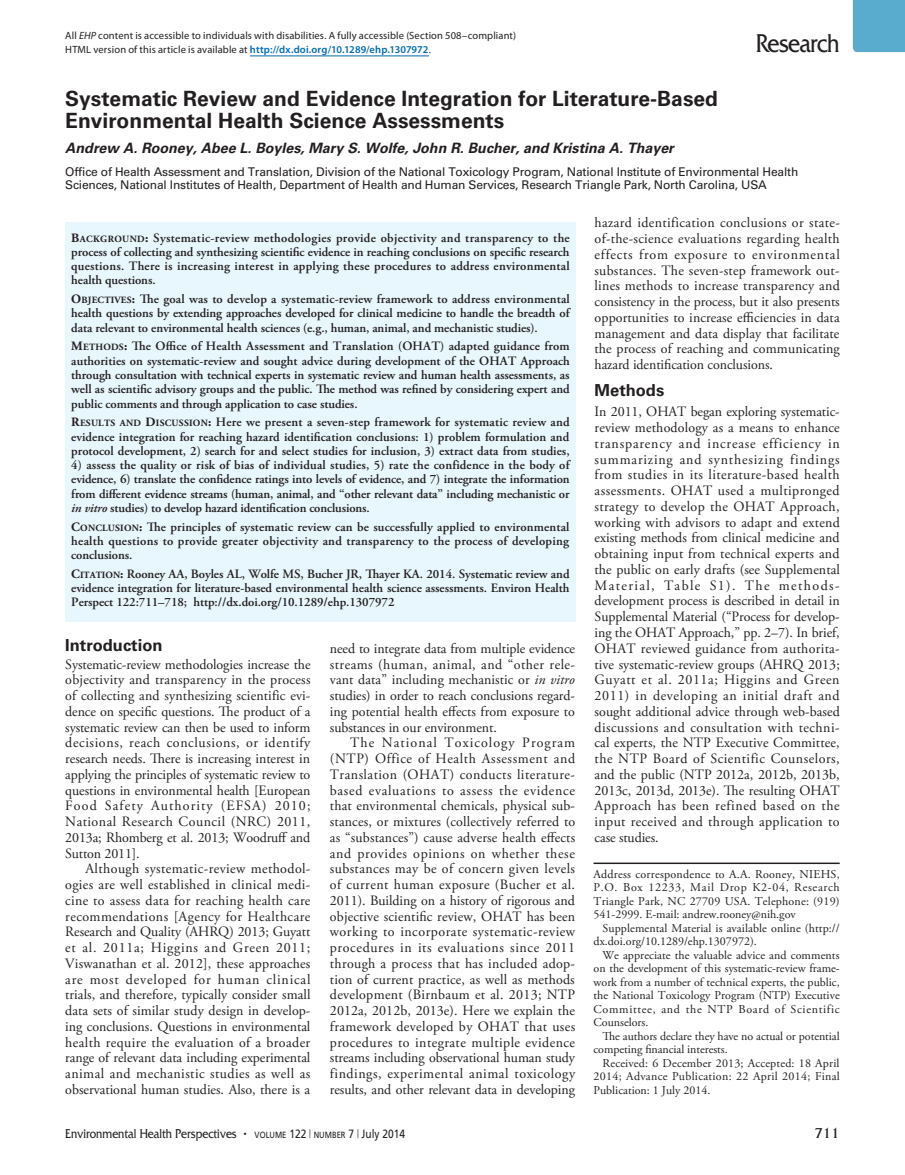
<style>
.page{position:relative;width:905px;height:1175px;background:#fff}
.page>*{position:absolute;margin:0;border:0;box-sizing:border-box;transform-origin:0 0}
.t1{font:27px "Friz Quadrata Std";letter-spacing:-.02em;color:#231f20;scale:.85 1}
.t2{font:700 21px/22.5px "Univers LT Std";color:#231f20}
.t3{font:700 16.5px "Univers LT Std";color:#231f20}
.t4{font:15px "Friz Quadrata Std";color:#231f20}
.t5{font:14.25px/15.8px "Adobe Garamond Pro";letter-spacing:-.005em;color:#231f20;text-align:justify}
.t6{font:italic 700 14.25px "Univers LT Std";color:#231f20}
.t7{font:13.5px "Friz Quadrata Std";color:#231f20;scale:.85 1}
.t8{font:600 12.75px/14.2px "Adobe Garamond Pro";letter-spacing:-.005em;color:#231f20;text-align:justify}
.t9{font:12px/13.5px "Adobe Garamond Pro";color:#231f20;text-align:justify}
.t10{font:12px/13.5px "Univers LT Std";letter-spacing:-.015em;color:#231f20}
.t11{font:10.5px/13.5px "Myriad Pro";letter-spacing:.01em;color:#231f20}
.s1{font-style:italic}
.s2{font-weight:600;color:#006bb2}
.s3{font-weight:700}
.s4{font-weight:700;font-size:9.6px}
.s5{font-size:12px}
.s6{font-family:"Frutiger LT Std";font-size:9px}
.s7{font-family:"Frutiger LT Std";font-size:12px}
.s8{font-family:"Frutiger LT Std";font-weight:300;font-size:9px}
</style>
<div class="page">
<div style="left:852px;top:0;width:52px;height:52px;background:#59accd"></div>
<hr style="left:250px;top:56px;width:179px;height:1px;background:#006bb2">
<hr style="left:593px;top:862px;width:246px;height:2px;background:#231f20">
<div style="left:65px;top:222px;width:510px;height:399px;background:#e8f6fd"></div>
<p class="t11" style="left:65px;top:29px;width:452px">All <span class="s1">EHP</span> content is accessible to individuals with disabilities. A fully accessible (Section 508–compliant)<br>HTML version of this article is available at <span class="s2">http://dx.doi.org/10.1289/ehp.1307972</span>.</p>
<h1 class="t1" style="left:755px;top:28px;width:100px">Research</h1>
<h2 class="t2" style="left:65px;top:87px;width:654px">Systematic Review and Evidence Integration for Literature-Based<br>Environmental Health Science Assessments</h2>
<p class="t6" style="left:65px;top:140px;width:610px">Andrew A. Rooney, Abee L. Boyles, Mary S. Wolfe, John R. Bucher, and Kristina A. Thayer</p>
<p class="t10" style="left:65px;top:165px;width:734px">Office of Health Assessment and Translation, Division of the National Toxicology Program, National Institute of Environmental Health<br>Sciences, National Institutes of Health, Department of Health and Human Services, Research Triangle Park, North Carolina, USA</p>
<p class="t8" style="left:71px;top:231px;width:500px"><span class="s3">B</span><span class="s4">ACKGROUND</span><span class="s3">:</span> Systematic-review methodologies provide objectivity and transparency to the process of collecting and synthesizing scientific evidence in reaching conclusions on specific research questions. There is increasing interest in applying these procedures to address environmental health questions.</p>
<p class="t8" style="left:71px;top:292px;width:500px"><span class="s3">O</span><span class="s4">BJECTIVES</span><span class="s3">:</span> The goal was to develop a systematic-review framework to address environmental health questions by extending approaches developed for clinical medicine to handle the breadth of data relevant to environmental health sciences (e.g., human, animal, and mechanistic studies).</p>
<p class="t8" style="left:71px;top:339px;width:500px"><span class="s3">M</span><span class="s4">ETHODS</span><span class="s3">:</span> The Office of Health Assessment and Translation (OHAT) adapted guidance from authorities on systematic-review and sought advice during development of the OHAT Approach through consultation with technical experts in systematic review and human health assessments, as well as scientific advisory groups and the public. The method was refined by considering expert and public comments and through application to case studies.</p>
<p class="t8" style="left:71px;top:415px;width:500px"><span class="s3">R</span><span class="s4">ESULTS AND</span> <span class="s3">D</span><span class="s4">ISCUSSION</span><span class="s3">:</span> Here we present a seven-step framework for systematic review and evidence integration for reaching hazard identification conclusions: 1) problem formulation and protocol development, 2) search for and select studies for inclusion, 3) extract data from studies,</p>
<p class="t8" style="left:71px;top:458px;width:500px">4) assess the quality or risk of bias of individual studies, 5) rate the confidence in the body of evidence, 6) translate the confidence ratings into levels of evidence, and 7) integrate the information from different evidence streams (human, animal, and “other relevant data” including mechanistic or <span class="s1">in vitro</span> studies) to develop hazard identification conclusions.</p>
<p class="t8" style="left:71px;top:519px;width:499px"><span class="s3">C</span><span class="s4">ONCLUSION</span><span class="s3">:</span> The principles of systematic review can be successfully applied to environmental health questions to provide greater objectivity and transparency to the process of developing conclusions.</p>
<p class="t8" style="left:71px;top:567px;width:500px"><span class="s3">C</span><span class="s4">ITATION</span><span class="s3">:</span> Rooney AA, Boyles AL, Wolfe MS, Bucher JR, Thayer KA. 2014. Systematic review and evidence integration for literature-based environmental health science assessments. Environ Health Perspect 122:711–718; http://dx.doi.org/10.1289/ehp.1307972</p>
<p class="t3" style="left:65px;top:635px;width:99px">Introduction</p>
<p class="t5" style="left:65px;top:656px;width:247px">Systematic-review methodologies increase the objectivity and transparency in the process of collecting and synthesizing scientific evi&shy;dence on specific questions. The product of a systematic review can then be used to inform decisions, reach conclusions, or identify research needs. There is increasing interest in applying the principles of systematic review to questions in environmental health [European Food Safety Authority (EFSA) 2010; National Research Council (NRC) 2011, 2013a; Rhomberg et al. 2013; Woodruff and Sutton 2011].</p>
<p class="t5" style="left:65px;top:861px;width:247px;text-indent:20px">Although systematic-review methodol&shy;ogies are well established in clinical medi&shy;cine to assess data for reaching health care recommendations [Agency for Healthcare Research and Quality (AHRQ) 2013; Guyatt et al. 2011a; Higgins and Green 2011; Viswanathan et al. 2012], these approaches are most developed for human clinical trials, and therefore, typically consider small data sets of similar study design in develop&shy;ing conclusions. Questions in environmental health require the evaluation of a broader range of relevant data including experimental animal and mechanistic studies as well as observational human studies. Also, there is a</p>
<p class="t5" style="left:330px;top:641px;width:247px">need to integrate data from multiple evidence streams (human, animal, and “other rele&shy;vant data” including mechanistic or <span class="s1">in vitro </span>studies) in order to reach conclusions regard&shy;ing potential health effects from exposure to substances in our environment.</p>
<p class="t5" style="left:330px;top:735px;width:247px;text-indent:20px">The National Toxicology Program (NTP) Office of Health Assessment and Translation (OHAT) conducts literature&shy;based evaluations to assess the evidence that environmental chemicals, physical sub&shy;stances, or mixtures (collectively referred to as “substances”) cause adverse health effects and provides opinions on whether these substances may be of concern given levels of current human exposure (Bucher et al.<br>2011). Building on a history of rigorous and objective scientific review, OHAT has been working to incorporate systematic-review procedures in its evaluations since 2011 through a process that has included adop&shy;tion of current practice, as well as methods development (Birnbaum et al. 2013; NTP 2012a, 2012b, 2013e). Here we explain the framework developed by OHAT that uses procedures to integrate multiple evidence streams including observational human study findings, experimental animal toxicology results, and other relevant data in developing</p>
<p class="t5" style="left:594px;top:215px;width:247px">hazard identification conclusions or state&shy;of-the-science evaluations regarding health effects from exposure to environmental substances. The seven-step framework out&shy;lines methods to increase transparency and consistency in the process, but it also presents opportunities to increase efficiencies in data management and data display that facilitate the process of reaching and communicating hazard identification conclusions.</p>
<p class="t3" style="left:594px;top:381px;width:71px">Methods</p>
<p class="t5" style="left:594px;top:404px;width:247px">In 2011, OHAT began exploring systematic&shy;review methodology as a means to enhance transparency and increase efficiency in summarizing and synthesizing findings from studies in its literature-based health assessments. OHAT used a multipronged strategy to develop the OHAT Approach, working with advisors to adapt and extend existing methods from clinical medicine and obtaining input from technical experts and the public on early drafts (see Supplemental Material, Table S1). The methods&shy;development process is described in detail in Supplemental Material (“Process for develop&shy;ing the OHAT Approach,” pp. 2–7). In brief, OHAT reviewed guidance from authorita&shy;tive systematic-review groups (AHRQ 2013; Guyatt et al. 2011a; Higgins and Green 2011) in developing an initial draft and sought additional advice through web-based discussions and consultation with techni&shy;cal experts, the NTP Executive Committee, the NTP Board of Scientific Counselors, and the public (NTP 2012a, 2012b, 2013b, 2013c, 2013d, 2013e). The resulting OHAT Approach has been refined based on the input received and through application to case studies.</p>
<p class="t9" style="left:593px;top:867px;width:248px">Address correspondence to A.A. Rooney, NIEHS, P.O. Box 12233, Mail Drop K2-04, Research Triangle Park, NC 27709 USA. Telephone: (919)<br>541-2999. E-mail: andrew.rooney@nih.gov</p>
<p class="t9" style="left:593px;top:921px;width:248px;text-indent:9px">Supplemental Material is available online (http:// dx.doi.org/10.1289/ehp.1307972).</p>
<p class="t9" style="left:593px;top:948px;width:248px;text-indent:9px">We appreciate the valuable advice and comments on the development of this systematic-review frame&shy;work from a number of technical experts, the public, the National Toxicology Program (NTP) Executive Committee, and the NTP Board of Scientific Counselors.</p>
<p class="t9" style="left:593px;top:1029px;width:247px;text-indent:9px">The authors declare they have no actual or potential competing financial interests.</p>
<p class="t9" style="left:593px;top:1056px;width:248px;text-indent:9px">Received: 6 December 2013; Accepted: 18 April 2014; Advance Publication: 22 April 2014; Final Publication: 1 July 2014.</p>
<p class="t7" style="left:65px;top:1125px;width:401px">Environmental Health Perspectives <span class="s5">•</span> <span class="s6">VOLUME</span> <span class="s7">122</span> <span class="s8">|</span> <span class="s6">NUMBER</span> <span class="s7">7</span> <span class="s8">|</span> <span class="s7">July 2014</span></p>
<p class="t4" style="left:814px;top:1124px;width:27px">711</p>
</div>
